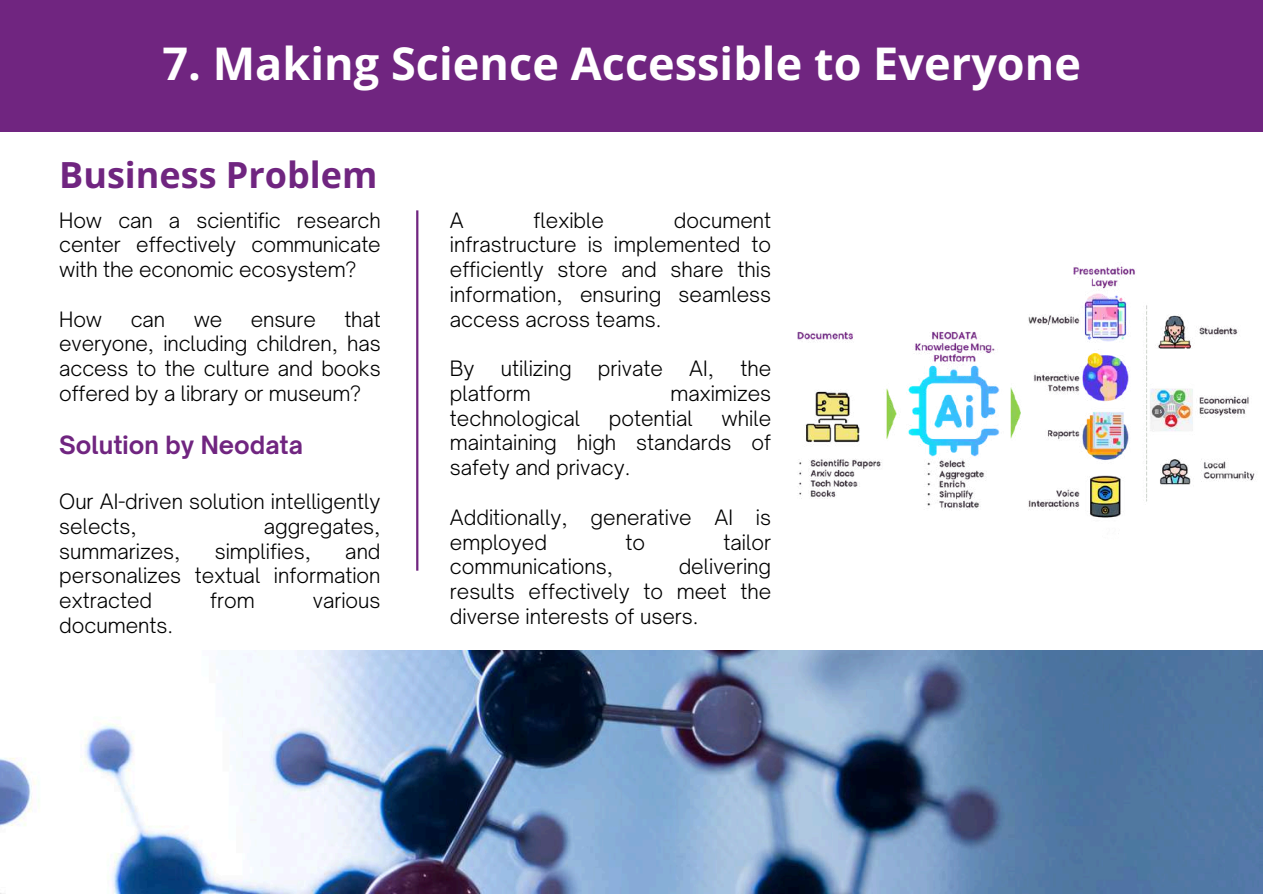
<style>
.page{position:relative;width:1263px;height:894px;background:#fff}
.page>*{position:absolute;margin:0;border:0;box-sizing:border-box;transform-origin:0 0}
.t1{font:700 45px "Open Sans";color:#fff}
.t2{font:700 36px "Open Sans";color:#702580}
.t3{font:700 24px "Open Sauce One";color:#702580}
.t4{font:300 20.25px/24.8px "Open Sauce One";color:#000;text-align:justify}
</style>
<div class="page">
<div style="left:0;top:0;width:1263px;height:132px;background:#702580"></div>
<img style="left:0;top:650px;width:1263px;height:243px">
<hr style="left:416px;top:210px;width:2px;height:360px;background:#702580">
<img style="left:797px;top:266px;width:458px;height:252px">
<h1 class="t1" style="left:162px;top:32px;width:920px">7. Making Science Accessible to Everyone</h1>
<h2 class="t2" style="left:59px;top:149px;width:320px">Business Problem</h2>
<p class="t4" style="left:59px;top:207px;width:323px">How can a scientific research center effectively communicate with the economic ecosystem?</p>
<p class="t4" style="left:59px;top:306px;width:44px">How</p>
<p class="t4" style="left:131px;top:306px;width:36px">can</p>
<p class="t4" style="left:194px;top:306px;width:30px">we</p>
<p class="t4" style="left:251px;top:306px;width:66px">ensure</p>
<p class="t4" style="left:59px;top:306px;width:323px;text-indent:285px">that everyone, including children, has access to the culture and books offered by a library or museum?</p>
<p class="t3" style="left:59px;top:429px;width:245px">Solution by Neodata</p>
<p class="t4" style="left:59px;top:489px;width:323px">Our AI-driven solution intelligently selects,</p>
<p class="t4" style="left:264px;top:513px;width:118px">aggregates,</p>
<p class="t4" style="left:59px;top:538px;width:123px">summarizes,</p>
<p class="t4" style="left:215px;top:538px;width:98px">simplifies,</p>
<p class="t4" style="left:59px;top:538px;width:323px;text-indent:286px">and personalizes textual information extracted</p>
<p class="t4" style="left:210px;top:588px;width:46px">from</p>
<p class="t4" style="left:313px;top:588px;width:69px">various</p>
<p class="t4" style="left:59px;top:612px;width:116px">documents.</p>
<p class="t4" style="left:450px;top:207px;width:15px">A</p>
<p class="t4" style="left:534px;top:207px;width:72px">flexible</p>
<p class="t4" style="left:450px;top:207px;width:323px;text-indent:224px">document infrastructure is implemented to efficiently store and share this information, ensuring seamless access across teams.</p>
<p class="t4" style="left:450px;top:356px;width:26px">By</p>
<p class="t4" style="left:501px;top:356px;width:72px">utilizing</p>
<p class="t4" style="left:598px;top:356px;width:66px">private</p>
<p class="t4" style="left:689px;top:356px;width:26px">AI,</p>
<p class="t4" style="left:740px;top:356px;width:32px">the</p>
<p class="t4" style="left:450px;top:381px;width:82px">platform</p>
<p class="t4" style="left:670px;top:381px;width:102px">maximizes</p>
<p class="t4" style="left:450px;top:405px;width:132px">technological</p>
<p class="t4" style="left:609px;top:405px;width:85px">potential</p>
<p class="t4" style="left:450px;top:405px;width:323px;text-indent:272px">while maintaining high standards of safety and privacy.</p>
<p class="t4" style="left:450px;top:504px;width:323px">Additionally, generative AI is employed</p>
<p class="t4" style="left:625px;top:529px;width:21px">to</p>
<p class="t4" style="left:724px;top:529px;width:49px">tailor</p>
<p class="t4" style="left:450px;top:554px;width:165px">communications,</p>
<p class="t4" style="left:450px;top:554px;width:323px;text-indent:229px">delivering results effectively to meet the diverse interests of users.</p>
</div>
